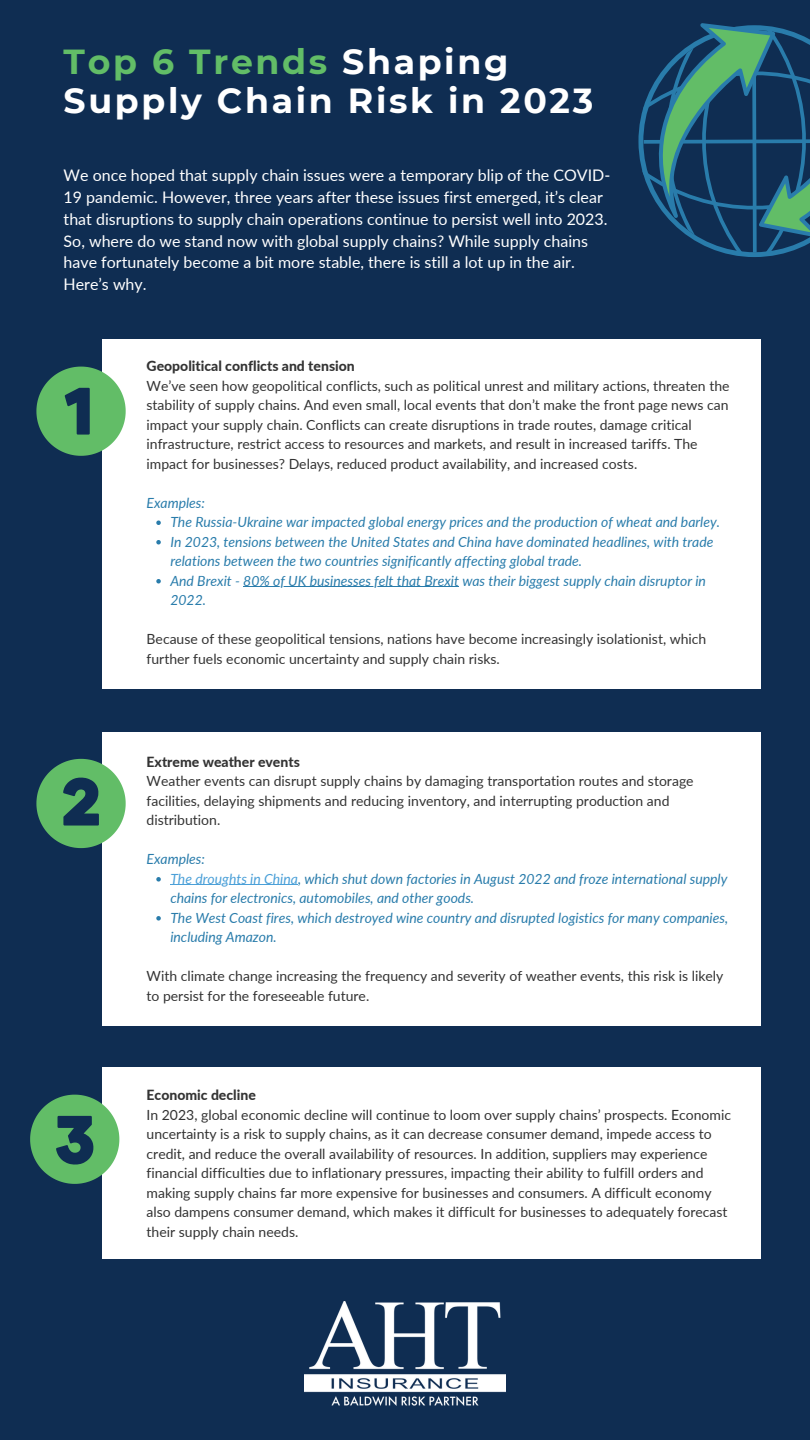
<style>
.page{position:relative;width:810px;height:1440px;background:#0f2d52}
.page>*{position:absolute;margin:0;border:0;box-sizing:border-box;transform-origin:0 0}
.t1{font:700 34.7px/38.2px "Montserrat";letter-spacing:.075em;color:#fff}
.t2{font:16px/21.8px "Lato";color:#fff}
.t3{font:14px/19.5px "Lato";color:#333}
.t4{font:italic 14px/19.5px "Lato";color:#297cab}
.t5{font:800 14px "Lato";color:#333}
.s1{color:#62bd67}
.s2{color:#4ba0d8}
</style>
<div class="page">
<div style="left:103px;top:339px;width:658px;height:350px;background:#fff"></div>
<svg style="left:36px;top:367px;width:90px;height:89px"></svg>
<svg style="left:638px;top:23px;width:172px;height:234px"></svg>
<div style="left:103px;top:732px;width:658px;height:293px;background:#fff"></div>
<svg style="left:36px;top:759px;width:90px;height:89px"></svg>
<div style="left:103px;top:1068px;width:658px;height:191px;background:#fff"></div>
<svg style="left:30px;top:1095px;width:89px;height:89px"></svg>
<img style="left:305px;top:1301px;width:201px;height:104px">
<svg style="left:156px;top:521px;width:5px;height:4px"></svg>
<svg style="left:156px;top:540px;width:5px;height:5px"></svg>
<svg style="left:156px;top:579px;width:5px;height:5px"></svg>
<hr style="left:243px;top:587px;width:216px;height:1px;background:#297cab">
<svg style="left:156px;top:877px;width:5px;height:5px"></svg>
<hr style="left:170px;top:885px;width:128px;height:1px;background:#4ba0d8">
<svg style="left:156px;top:916px;width:5px;height:5px"></svg>
<p class="t1" style="left:64px;top:43px;width:531px"><span class="s1">Top 6 Trends</span> Shaping<br>Supply Chain Risk in 2023</p>
<p class="t2" style="left:64px;top:164px;width:548px">We once hoped that supply chain issues were a temporary blip of the COVID-19 pandemic. However, three years after these issues first emerged, it’s clear that disruptions to supply chain operations continue to persist well into 2023.<br>So, where do we stand now with global supply chains? While supply chains have fortunately become a bit more stable, there is still a lot up in the air.<br>Here’s why.</p>
<p class="t5" style="left:147px;top:357px;width:210px">Geopolitical conflicts and tension</p>
<p class="t3" style="left:147px;top:376px;width:585px">We’ve seen how geopolitical conflicts, such as political unrest and military actions, threaten the stability of supply chains. And even small, local events that don’t make the front page news can impact your supply chain. Conflicts can create disruptions in trade routes, damage critical infrastructure, restrict access to resources and markets, and result in increased tariffs. The impact for businesses? Delays, reduced product availability, and increased costs.</p>
<p class="t4" style="left:147px;top:493px;width:60px">Examples:</p>
<p class="t4" style="left:170px;top:512px;width:551px">The Russia-Ukraine war impacted global energy prices and the production of wheat and barley.</p>
<p class="t4" style="left:170px;top:532px;width:545px">In 2023, tensions between the United States and China have dominated headlines, with trade relations between the two countries significantly affecting global trade.</p>
<p class="t4" style="left:170px;top:571px;width:537px">And Brexit - 80% of UK businesses felt that Brexit was their biggest supply chain disruptor in<br>2022.</p>
<p class="t3" style="left:147px;top:629px;width:561px">Because of these geopolitical tensions, nations have become increasingly isolationist, which further fuels economic uncertainty and supply chain risks.</p>
<p class="t5" style="left:147px;top:753px;width:155px">Extreme weather events</p>
<p class="t3" style="left:147px;top:771px;width:549px">Weather events can disrupt supply chains by damaging transportation routes and storage facilities, delaying shipments and reducing inventory, and interrupting production and distribution.</p>
<p class="t4" style="left:147px;top:849px;width:60px">Examples:</p>
<p class="t4" style="left:170px;top:869px;width:559px"><span class="s2">The droughts in China</span>, which shut down factories in August 2022 and froze international supply chains for electronics, automobiles, and other goods.</p>
<p class="t4" style="left:170px;top:908px;width:559px">The West Coast fires, which destroyed wine country and disrupted logistics for many companies, including Amazon.</p>
<p class="t3" style="left:147px;top:966px;width:578px">With climate change increasing the frequency and severity of weather events, this risk is likely to persist for the foreseeable future.</p>
<p class="t5" style="left:147px;top:1087px;width:111px">Economic decline</p>
<p class="t3" style="left:147px;top:1105px;width:586px">In 2023, global economic decline will continue to loom over supply chains’ prospects. Economic uncertainty is a risk to supply chains, as it can decrease consumer demand, impede access to credit, and reduce the overall availability of resources. In addition, suppliers may experience financial difficulties due to inflationary pressures, impacting their ability to fulfill orders and making supply chains far more expensive for businesses and consumers. A difficult economy also dampens consumer demand, which makes it difficult for businesses to adequately forecast their supply chain needs.</p>
</div>
